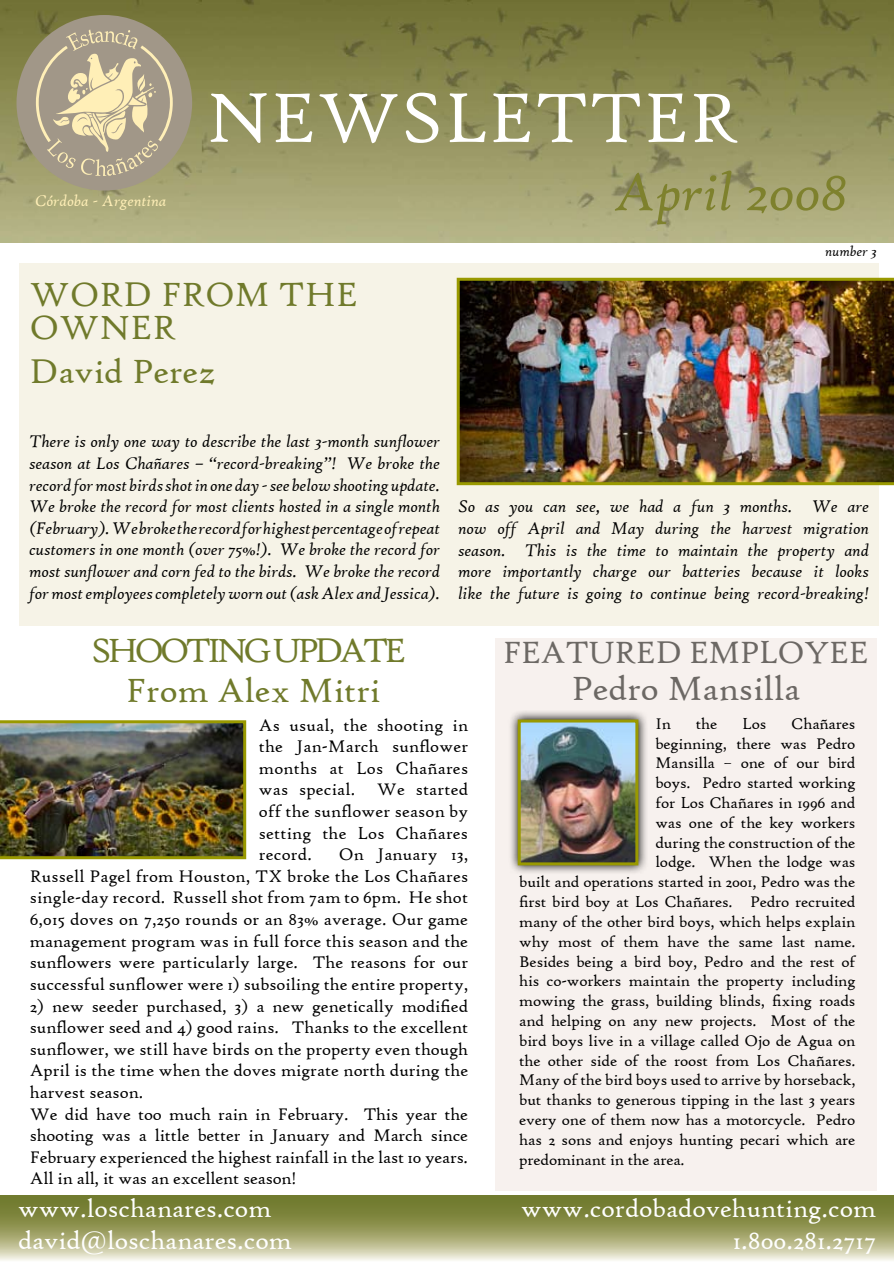
<style>
.page{position:relative;width:894px;height:1263px;background:#fff}
.page>*{position:absolute;margin:0;border:0;box-sizing:border-box;transform-origin:0 0}
.t1{font:75px "High Tower Text";color:#fff}
.t2{font:italic 57px "High Tower Text";color:#7e812d}
.t3{font:36px/40.5px "High Tower Text";letter-spacing:-.12em;color:#707a2b;text-align:center}
.t4{font:36px/33px "High Tower Text";color:#707a2b}
.t5{font:36px "High Tower Text";color:#6c6864}
.t6{font:33px "High Tower Text";letter-spacing:-.02em;color:#6c6864}
.t7{font:27px/32.4px "High Tower Text";color:#fff}
.t8{font:18px/21.6px "High Tower Text";color:#000;text-align:justify}
.t9{font:italic 18px/21.6px "High Tower Text";letter-spacing:-.005em;color:#000;text-align:justify}
.t10{font:16.5px "High Tower Text";letter-spacing:-.01em;color:#000}
.t11{font:italic 16.5px "High Tower Text";color:#ffefb7}
.t12{font:italic 15px "High Tower Text";color:#000}
</style>
<div class="page">
<img style="left:0;top:0;width:893px;height:242px">
<div style="left:495px;top:638px;width:381px;height:552px;background:#f7f1ee"></div>
<div style="left:19px;top:263px;width:859px;height:362px;background:#f6f3e7"></div>
<img style="left:456px;top:278px;width:437px;height:207px">
<svg style="left:0;top:1195px;width:893px;height:66px;background:#9ea269"></svg>
<div style="left:17px;top:15px;width:175px;height:175px;background:#a19788;border-radius:50%"></div>
<svg style="left:36px;top:29px;width:137px;height:147px"></svg>
<svg style="left:510px;top:711px;width:136px;height:162px;background:#c0bbb5"></svg>
<img style="left:521px;top:723px;width:113px;height:138px">
<div style="left:517px;top:719px;width:121px;height:146px;border:3px solid #990"></div>
<img style="left:0;top:720px;width:246px;height:139px">
<p class="t11" style="left:35px;top:191px;width:133px">Córdoba - Argentina</p>
<h1 class="t1" style="left:206px;top:74px;width:533px">NEWSLETTER</h1>
<h2 class="t2" style="left:615px;top:159px;width:234px">April 2008</h2>
<p class="t12" style="left:825px;top:243px;width:53px">number 3</p>
<h3 class="t4" style="left:29px;top:278px;width:330px">WORD FROM THE<br>OWNER</h3>
<h3 class="t4" style="left:29px;top:355px;width:187px">David Perez</h3>
<p class="t9" style="left:29px;top:431px;width:412px">There is only one way to describe the last 3-month sunflower season at Los Chañares – “record-breaking”! We broke the record for most birds shot in one day - see below shooting update.<br>We broke the record for most clients hosted in a single month (February). We broke the record for highest percentage of repeat customers in one month (over 75%!). We broke the record for most sunflower and corn fed to the birds. We broke the record for most employees completely worn out (ask Alex and Jessica).</p>
<p class="t9" style="left:458px;top:496px;width:412px">So as you can see, we had a fun 3 months. We are now off April and May during the harvest migration season. This is the time to maintain the property and more importantly charge our batteries because it looks like the future is going to continue being record-breaking!</p>
<h3 class="t3" style="left:91px;top:630px;width:317px">SHOOTING UPDATE<br>From Alex Mitri</h3>
<p class="t8" style="left:259px;top:714px;width:210px">As usual, the shooting in the Jan-March sunflower months at Los Chañares was special. We started off the sunflower season by setting the Los Chañares record.</p>
<p class="t8" style="left:30px;top:843px;width:439px;text-indent:309px">On January 13, Russell Pagel from Houston, TX broke the Los Chañares single-day record. Russell shot from 7am to 6pm. He shot 6,015 doves on 7,250 rounds or an 83% average. Our game management program was in full force this season and the sunflowers were particularly large. The reasons for our successful sunflower were 1) subsoiling the entire property,</p>
<p class="t8" style="left:30px;top:995px;width:439px;text-align:left">2) new seeder purchased, 3) a new genetically modified sunflower seed and 4) good rains. Thanks to the excellent sunflower, we still have birds on the property even though April is the time when the doves migrate north during the harvest season.<br>We did have too much rain in February. This year the shooting was a little better in January and March since February experienced the highest rainfall in the last 10 years.<br>All in all, it was an excellent season!</p>
<h3 class="t6" style="left:502px;top:633px;width:367px">FEATURED EMPLOYEE</h3>
<h3 class="t5" style="left:571px;top:668px;width:230px">Pedro Mansilla</h3>
<p class="t10" style="left:655px;top:714px;width:17px">In</p>
<p class="t10" style="left:695px;top:714px;width:23px">the</p>
<p class="t10" style="left:742px;top:714px;width:26px">Los</p>
<p class="t10" style="left:791px;top:714px;width:66px">Chañares</p>
<p class="t10" style="left:655px;top:734px;width:201px">beginning, there was Pedro</p>
<p class="t10" style="left:655px;top:753px;width:201px">Mansilla – one of our bird</p>
<p class="t10" style="left:655px;top:773px;width:201px">boys. Pedro started working</p>
<p class="t10" style="left:655px;top:793px;width:201px">for Los Chañares in 1996 and</p>
<p class="t10" style="left:655px;top:813px;width:201px">was one of the key workers</p>
<p class="t10" style="left:655px;top:833px;width:201px">during the construction of the</p>
<p class="t10" style="left:655px;top:852px;width:201px">lodge. When the lodge was</p>
<p class="t10" style="left:519px;top:872px;width:337px">built and operations started in 2001, Pedro was the</p>
<p class="t10" style="left:519px;top:892px;width:337px">first bird boy at Los Chañares. Pedro recruited</p>
<p class="t10" style="left:519px;top:912px;width:337px">many of the other bird boys, which helps explain</p>
<p class="t10" style="left:519px;top:932px;width:337px">why most of them have the same last name.</p>
<p class="t10" style="left:519px;top:951px;width:337px">Besides being a bird boy, Pedro and the rest of</p>
<p class="t10" style="left:519px;top:971px;width:337px">his co-workers maintain the property including</p>
<p class="t10" style="left:519px;top:991px;width:337px">mowing the grass, building blinds, fixing roads</p>
<p class="t10" style="left:519px;top:1011px;width:337px">and helping on any new projects. Most of the</p>
<p class="t10" style="left:519px;top:1031px;width:337px">bird boys live in a village called Ojo de Agua on</p>
<p class="t10" style="left:519px;top:1050px;width:337px">the other side of the roost from Los Chañares.</p>
<p class="t10" style="left:519px;top:1070px;width:337px">Many of the bird boys used to arrive by horseback,</p>
<p class="t10" style="left:519px;top:1090px;width:337px">but thanks to generous tipping in the last 3 years</p>
<p class="t10" style="left:519px;top:1110px;width:337px">every one of them now has a motorcycle. Pedro</p>
<p class="t10" style="left:519px;top:1130px;width:337px">has 2 sons and enjoys hunting pecari which are</p>
<p class="t10" style="left:519px;top:1149px;width:167px">predominant in the area.</p>
<h3 class="t7" style="left:18px;top:1191px;width:275px">www.loschanares.com david@loschanares.com</h3>
<h3 class="t7" style="left:521px;top:1191px;width:356px;text-align:right">www.cordobadovehunting.com<br>1.800.281.2717</h3>
</div>
